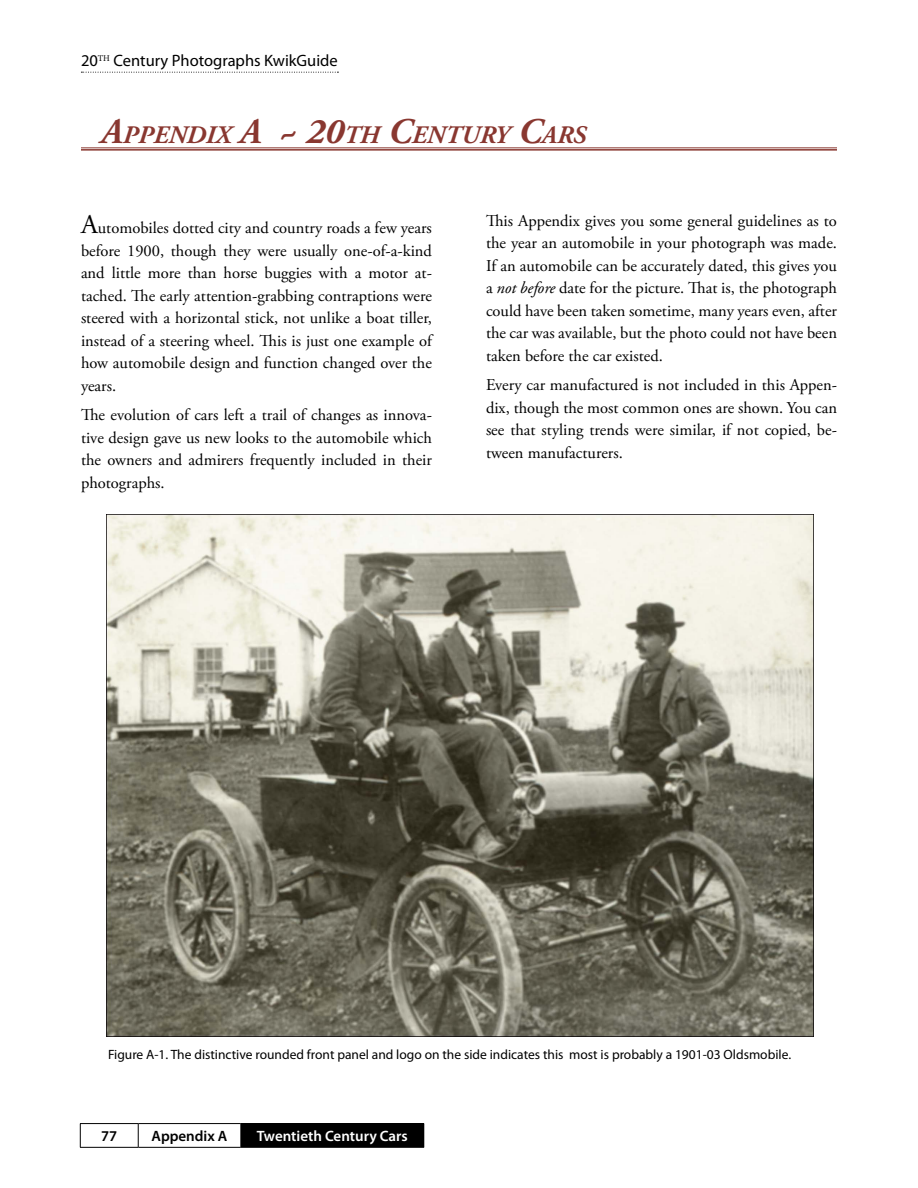
<style>
.page{position:relative;width:918px;height:1188px;background:#fff}
.page>*{position:absolute;margin:0;border:0;box-sizing:border-box;transform-origin:0 0}
.Chapter{font:italic 700 25.2px "Adobe Garamond Pro";color:#893730}
.Body_Text{font:16.5px/22.5px "Adobe Garamond Pro";color:#000;text-align:justify}
.t1{font:16.5px "Myriad Pro";color:#000}
.t2{font:600 15px "Myriad Pro";color:#fff}
.Footer_-_Black{font:600 15px "Myriad Pro";color:#000}
.t3{font:13.5px "Myriad Pro";color:#000}
.s1{font-size:36px}
.s2{font-size:27px}
.s3{font-style:italic}
</style>
<div class="page">
<svg style="left:81px;top:72px;width:257px;height:1px"></svg>
<div style="left:241px;top:1124px;width:183px;height:23px;background:#000"></div>
<hr style="left:80px;top:1123px;width:58px;height:1px;background:#000">
<svg style="left:80px;top:1124px;width:1px;height:23px"></svg>
<hr style="left:138px;top:1123px;width:103px;height:1px;background:#000">
<svg style="left:138px;top:1124px;width:1px;height:23px"></svg>
<hr style="left:241px;top:1123px;width:183px;height:1px;background:#000">
<svg style="left:240px;top:1124px;width:1px;height:23px"></svg>
<hr style="left:80px;top:1147px;width:58px;height:1px;background:#000">
<hr style="left:138px;top:1147px;width:103px;height:1px;background:#000">
<hr style="left:241px;top:1147px;width:183px;height:1px;background:#000">
<hr style="left:81px;top:148px;width:756px;height:1px;background:#893730">
<hr style="left:81px;top:149px;width:756px;height:2px;background:#893730">
<img style="left:106px;top:514px;width:707px;height:522px">
<p class="t1" style="left:81px;top:51px;width:258px">20<sup>TH</sup> Century Photographs KwikGuide</p>
<p class="Chapter" style="left:101px;top:121px;width:486px"><span class="s1">A</span>PPENDIX <span class="s1">A ~ 20</span>TH <span class="s1">C</span>ENTURY <span class="s1">C</span>ARS</p>
<p class="Body_Text" style="left:81px;top:218px;width:353px"><span class="s2">A</span>utomobiles dotted city and country roads a few years before 1900, though they were usually one-of-a-kind and little more than horse buggies with a motor at&shy;tached. The early attention-grabbing contraptions were steered with a horizontal stick, not unlike a boat tiller, instead of a steering wheel. This is just one example of how automobile design and function changed over the years.</p>
<p class="Body_Text" style="left:81px;top:404px;width:353px">The evolution of cars left a trail of changes as innova&shy;tive design gave us new looks to the automobile which the owners and admirers frequently included in their photographs.</p>
<p class="Body_Text" style="left:486px;top:210px;width:353px">This Appendix gives you some general guidelines as to the year an automobile in your photograph was made.<br>If an automobile can be accurately dated, this gives you a <span class="s3">not before</span> date for the picture. That is, the photograph could have been taken sometime, many years even, after the car was available, but the photo could not have been taken before the car existed.</p>
<p class="Body_Text" style="left:486px;top:374px;width:353px">Every car manufactured is not included in this Appen&shy;dix, though the most common ones are shown. You can see that styling trends were similar, if not copied, be&shy;tween manufacturers.</p>
<p class="t3" style="left:108px;top:1046px;width:685px">Figure A-1. The distinctive rounded front panel and logo on the side indicates this most is probably a 1901-03 Oldsmobile.</p>
<p class="Footer_-_Black" style="left:101px;top:1126px;width:18px">77</p>
<p class="Footer_-_Black" style="left:152px;top:1126px;width:77px">Appendix A</p>
<p class="t2" style="left:257px;top:1126px;width:153px">Twentieth Century Cars</p>
</div>
